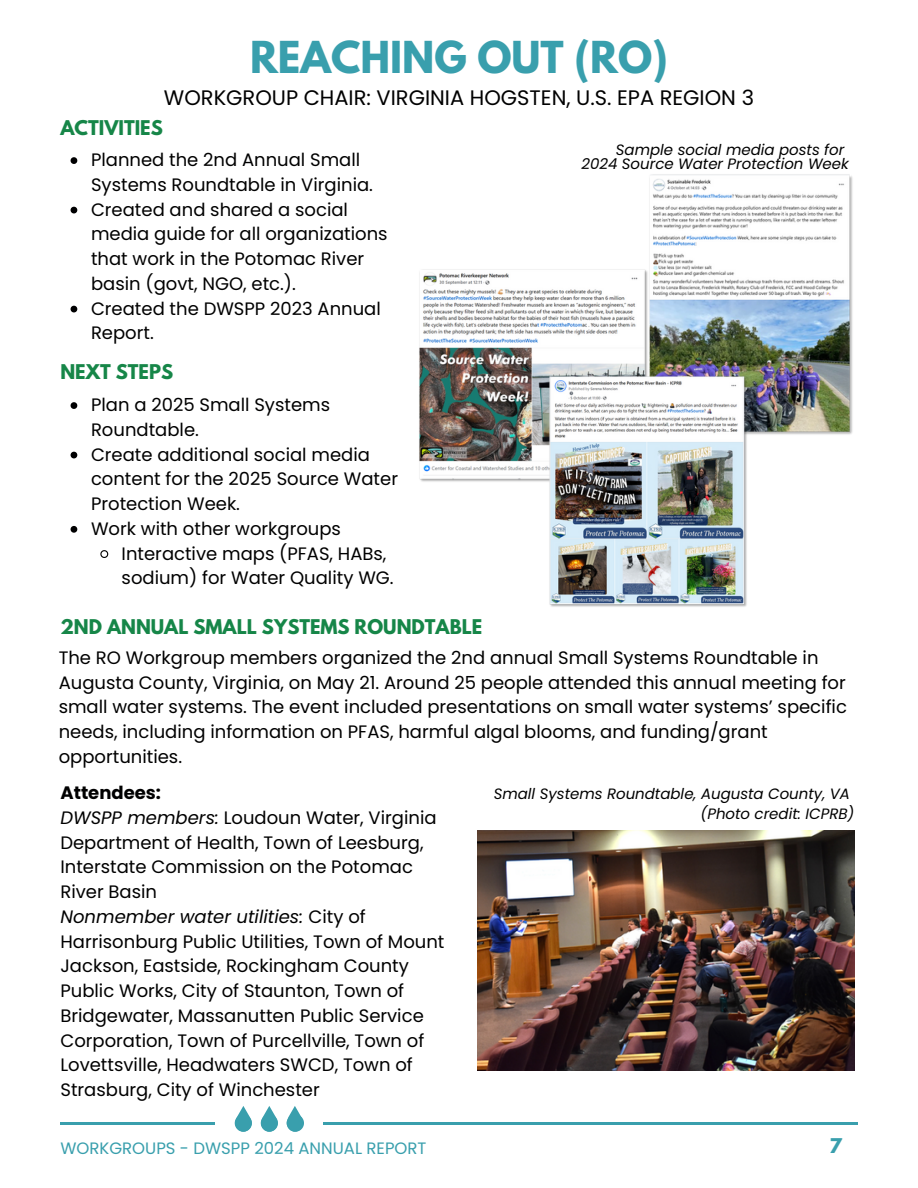
<style>
.page{position:relative;width:918px;height:1188px;background:#fff}
.page>*{position:absolute;margin:0;border:0;box-sizing:border-box;transform-origin:0 0}
.t1{font:700 39px "League Spartan";color:#399fad}
.t2{font:21px "Poppins";color:#000001}
.t3{font:18px/24.8px "Poppins";color:#000001}
.t4{font:700 18px "League Spartan";color:#168648}
.t5{font:700 18px "League Spartan";color:#399fad}
.t6{font:16.5px "Poppins";color:#399fad}
.t7{font:italic 15px "Poppins";color:#000001}
.s1{font-weight:700}
.s2{font-style:italic}
</style>
<div class="page">
<img style="left:478px;top:830px;width:376px;height:241px">
<img style="left:419px;top:269px;width:229px;height:213px">
<img style="left:649px;top:174px;width:204px;height:261px">
<img style="left:548px;top:376px;width:200px;height:231px">
<svg style="left:71px;top:157px;width:6px;height:7px"></svg>
<svg style="left:71px;top:207px;width:6px;height:6px"></svg>
<svg style="left:71px;top:306px;width:6px;height:6px"></svg>
<svg style="left:71px;top:402px;width:6px;height:7px"></svg>
<svg style="left:71px;top:452px;width:6px;height:6px"></svg>
<svg style="left:71px;top:526px;width:6px;height:7px"></svg>
<svg style="left:100px;top:550px;width:9px;height:8px"></svg>
<hr style="left:60px;top:1122px;width:154px;height:2px;background:#399fad">
<hr style="left:323px;top:1122px;width:535px;height:2px;background:#399fad">
<svg style="left:235px;top:1106px;width:17px;height:26px"></svg>
<svg style="left:261px;top:1106px;width:17px;height:26px"></svg>
<svg style="left:287px;top:1106px;width:17px;height:26px"></svg>
<h1 class="t1" style="left:250px;top:38px;width:419px">REACHING OUT (RO)</h1>
<h3 class="t2" style="left:164px;top:83px;width:592px">WORKGROUP CHAIR: VIRGINIA HOGSTEN, U.S. EPA REGION 3</h3>
<p class="t4" style="left:60px;top:119px;width:104px">ACTIVITIES</p>
<p class="t3" style="left:91px;top:148px;width:284px">Planned the 2nd Annual Small<br>Systems Roundtable in Virginia.</p>
<p class="t3" style="left:91px;top:197px;width:298px">Created and shared a social media guide for all organizations that work in the Potomac River basin (govt, NGO, etc.).</p>
<p class="t3" style="left:91px;top:296px;width:291px">Created the DWSPP 2023 Annual<br>Report.</p>
<p class="t4" style="left:60px;top:363px;width:114px">NEXT STEPS</p>
<h3 class="t3" style="left:91px;top:393px;width:241px">Plan a 2025 Small Systems<br>Roundtable.</h3>
<p class="t3" style="left:91px;top:442px;width:309px">Create additional social media content for the 2025 Source Water<br>Protection Week.</p>
<p class="t3" style="left:91px;top:516px;width:251px">Work with other workgroups</p>
<p class="t3" style="left:122px;top:541px;width:274px">Interactive maps (PFAS, HABs, sodium) for Water Quality WG.</p>
<p class="t4" style="left:60px;top:617px;width:423px">2ND ANNUAL SMALL SYSTEMS ROUNDTABLE</p>
<p class="t7" style="left:616px;top:139px;width:230px">Sample social media posts for</p>
<h3 class="t7" style="left:581px;top:154px;width:269px">2024 Source Water Protection Week</h3>
<p class="t3" style="left:59px;top:645px;width:790px">The RO Workgroup members organized the 2nd annual Small Systems Roundtable in Augusta County, Virginia, on May 21. Around 25 people attended this annual meeting for small water systems. The event included presentations on small water systems’ specific needs, including information on PFAS, harmful algal blooms, and funding/grant opportunities.</p>
<h5 class="t3" style="left:60px;top:780px;width:386px"><span class="s1">Attendees:<br></span><span class="s2">DWSPP members:</span> Loudoun Water, Virginia Department of Health, Town of Leesburg, Interstate Commission on the Potomac River Basin<br><span class="s2">Nonmember water utilities:</span> City of Harrisonburg Public Utilities, Town of Mount Jackson, Eastside, Rockingham County Public Works, City of Staunton, Town of Bridgewater, Massanutten Public Service Corporation, Town of Purcellville, Town of Lovettsville, Headwaters SWCD, Town of Strasburg, City of Winchester</h5>
<h5 class="t7" style="left:494px;top:783px;width:358px">Small Systems Roundtable, Augusta County, VA</h5>
<p class="t7" style="left:701px;top:803px;width:155px">(Photo credit: ICPRB)</p>
<p class="t6" style="left:60px;top:1137px;width:368px">WORKGROUPS - DWSPP 2024 ANNUAL REPORT</p>
<h2 class="t5" style="left:829px;top:1137px;width:14px">7</h2>
</div>
